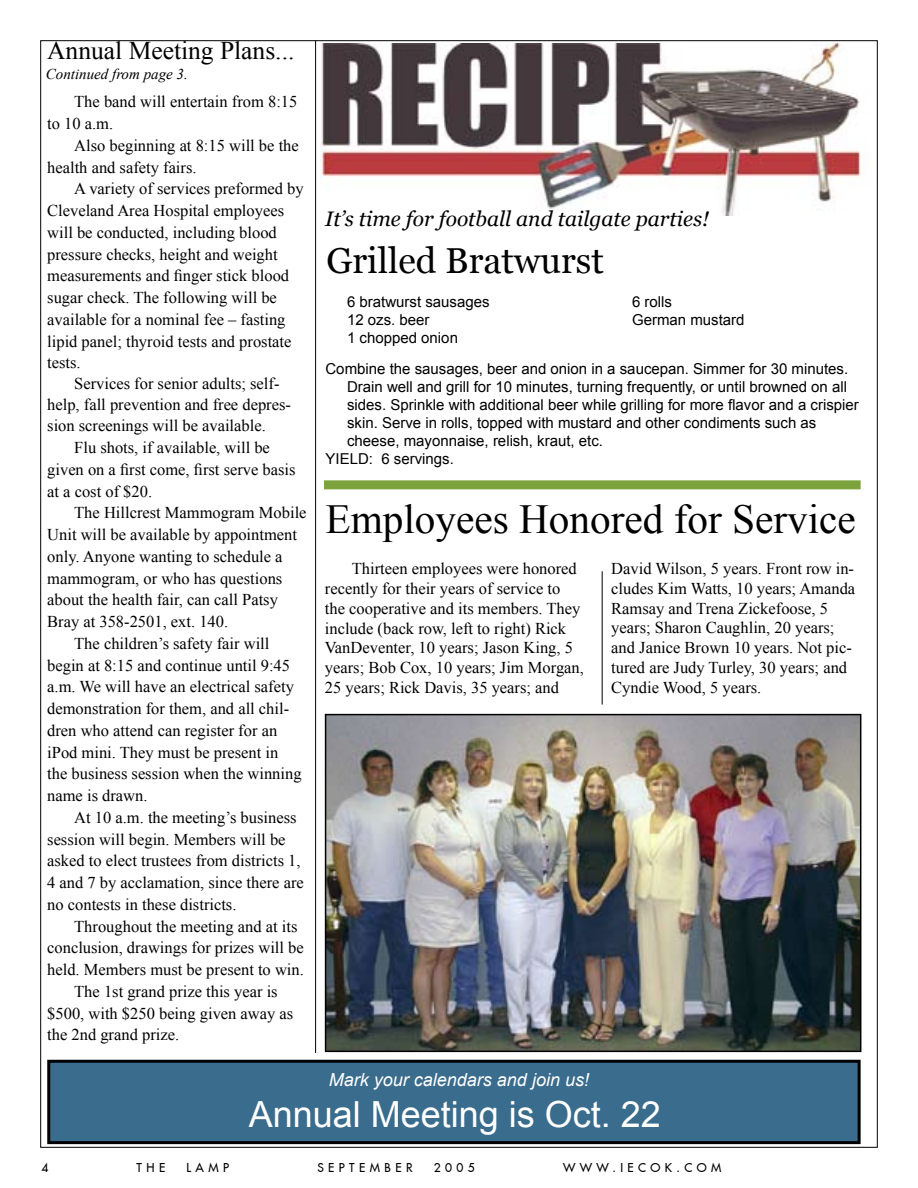
<style>
.page{position:relative;width:918px;height:1188px;background:#fff}
.page>*{position:absolute;margin:0;border:0;box-sizing:border-box;transform-origin:0 0}
.t1{font:41.25px "Times New Roman";color:#000}
.t2{font:36px "Arial";color:#fff}
.t3{font:36px "Georgia";color:#000}
.t4{font:25.5px "Times New Roman";color:#000}
.t5{font:italic 21px "Georgia";color:#000}
.t6{font:italic 18px "Arial";color:#fff}
.t7{font:16.5px/19.8px "Times New Roman";color:#000}
.t8{font:15px/18px "Arial";color:#000}
.t9{font:italic 15px "Times New Roman";color:#000}
.t10{font:12px "Fujiyama 2 Plain";letter-spacing:.37em;color:#000}
</style>
<div class="page">
<img style="left:328px;top:717px;width:530px;height:332px">
<img style="left:320px;top:43px;width:541px;height:173px">
<div style="left:324px;top:480px;width:537px;height:9px;background:#7ca23c"></div>
<hr style="left:602px;top:571px;width:1px;height:134px;background:#000">
<hr style="left:315px;top:40px;width:1px;height:1013px;background:#000">
<div style="left:49px;top:1061px;width:810px;height:82px;background:#3a6c8d"></div>
<div style="left:47px;top:1060px;width:814px;height:84px;border:3px solid #000"></div>
<div style="left:325px;top:714px;width:536px;height:338px;border:2px solid #000"></div>
<h3 class="t4" style="left:47px;top:33px;width:249px">Annual Meeting Plans...</h3>
<p class="t9" style="left:46px;top:64px;width:143px">Continued from page 3.</p>
<p class="t7" style="left:47px;top:91px;width:252px;line-height:21.8px;text-indent:27px">The band will entertain from 8:15 to 10 a.m.</p>
<p class="t7" style="left:47px;top:134px;width:253px;line-height:21.8px;text-indent:27px">Also beginning at 8:15 will be the health and safety fairs.</p>
<p class="t7" style="left:47px;top:178px;width:258px;line-height:21.8px;text-indent:27px">A variety of services preformed by<br>Cleveland Area Hospital employees will be conducted, including blood pressure checks, height and weight measurements and finger stick blood sugar check. The following will be available for a nominal fee – fasting lipid panel; thyroid tests and prostate tests.</p>
<p class="t7" style="left:47px;top:373px;width:245px;line-height:21px;text-indent:27px">Services for senior adults; self&shy;help, fall prevention and free depres&shy;sion screenings will be available.</p>
<p class="t7" style="left:47px;top:437px;width:250px;line-height:21.8px;text-indent:27px">Flu shots, if available, will be given on a first come, first serve basis at a cost of $20.</p>
<p class="t7" style="left:74px;top:503px;width:234px">The Hillcrest Mammogram Mobile</p>
<p class="t7" style="left:47px;top:525px;width:251px">Unit will be available by appointment</p>
<p class="t7" style="left:47px;top:546px;width:237px">only. Anyone wanting to schedule a</p>
<p class="t7" style="left:47px;top:568px;width:237px">mammogram, or who has questions</p>
<p class="t7" style="left:47px;top:590px;width:232px">about the health fair, can call Patsy</p>
<p class="t7" style="left:47px;top:612px;width:183px">Bray at 358-2501, ext. 140.</p>
<p class="t7" style="left:74px;top:633px;width:197px">The children’s safety fair will</p>
<p class="t7" style="left:47px;top:655px;width:244px">begin at 8:15 and continue until 9:45</p>
<p class="t7" style="left:47px;top:677px;width:248px">a.m. We will have an electrical safety</p>
<p class="t7" style="left:47px;top:699px;width:243px">demonstration for them, and all chil-</p>
<p class="t7" style="left:47px;top:720px;width:232px">dren who attend can register for an</p>
<p class="t7" style="left:47px;top:742px;width:233px">iPod mini. They must be present in</p>
<p class="t7" style="left:47px;top:764px;width:256px">the business session when the winning</p>
<p class="t7" style="left:47px;top:786px;width:102px">name is drawn.</p>
<p class="t7" style="left:74px;top:807px;width:224px">At 10 a.m. the meeting’s business</p>
<p class="t7" style="left:47px;top:829px;width:240px">session will begin. Members will be</p>
<p class="t7" style="left:47px;top:851px;width:255px">asked to elect trustees from districts 1,</p>
<p class="t7" style="left:47px;top:873px;width:258px">4 and 7 by acclamation, since there are</p>
<p class="t7" style="left:47px;top:894px;width:191px">no contests in these districts.</p>
<p class="t7" style="left:74px;top:916px;width:225px">Throughout the meeting and at its</p>
<p class="t7" style="left:47px;top:938px;width:258px">conclusion, drawings for prizes will be</p>
<p class="t7" style="left:47px;top:960px;width:258px">held. Members must be present to win.</p>
<p class="t7" style="left:74px;top:981px;width:205px">The 1st grand prize this year is</p>
<p class="t7" style="left:47px;top:1003px;width:248px">$500, with $250 being given away as</p>
<p class="t7" style="left:47px;top:1025px;width:133px">the 2nd grand prize.</p>
<p class="t5" style="left:325px;top:206px;width:385px">It’s time for football and tailgate parties!</p>
<h2 class="t3" style="left:326px;top:240px;width:279px">Grilled Bratwurst</h2>
<p class="t8" style="left:347px;top:293px;width:144px">6 bratwurst sausages<br>12 ozs. beer<br>1 chopped onion</p>
<p class="t8" style="left:326px;top:360px;width:524px">Combine the sausages, beer and onion in a saucepan. Simmer for 30 minutes.</p>
<p class="t8" style="left:347px;top:378px;width:501px">Drain well and grill for 10 minutes, turning frequently, or until browned on all</p>
<p class="t8" style="left:347px;top:396px;width:513px">sides. Sprinkle with additional beer while grilling for more flavor and a crispier</p>
<p class="t8" style="left:347px;top:414px;width:471px">skin. Serve in rolls, topped with mustard and other condiments such as</p>
<p class="t8" style="left:347px;top:432px;width:257px">cheese, mayonnaise, relish, kraut, etc.</p>
<p class="t8" style="left:326px;top:450px;width:130px">YIELD: 6 servings.</p>
<p class="t8" style="left:632px;top:293px;width:114px">6 rolls<br>German mustard</p>
<h1 class="t1" style="left:326px;top:491px;width:532px">Employees Honored for Service</h1>
<p class="t7" style="left:325px;top:558px;width:261px;text-indent:27px">Thirteen employees were honored recently for their years of service to the cooperative and its members. They include (back row, left to right) Rick VanDeventer, 10 years; Jason King, 5 years; Bob Cox, 10 years; Jim Morgan, 25 years; Rick Davis, 35 years; and</p>
<p class="t7" style="left:611px;top:558px;width:245px">David Wilson, 5 years. Front row in&shy;cludes Kim Watts, 10 years; Amanda<br>Ramsay and Trena Zickefoose, 5 years; Sharon Caughlin, 20 years; and Janice Brown 10 years. Not pic&shy;tured are Judy Turley, 30 years; and<br>Cyndie Wood, 5 years.</p>
<p class="t6" style="left:329px;top:1068px;width:262px">Mark your calendars and join us!</p>
<h2 class="t2" style="left:249px;top:1091px;width:414px">Annual Meeting is Oct. 22</h2>
<p class="t10" style="left:41px;top:1160px;width:8px">4</p>
<p class="t10" style="left:137px;top:1160px;width:30px">THE</p>
<p class="t10" style="left:187px;top:1160px;width:44px">LAMP</p>
<p class="t10" style="left:317px;top:1160px;width:97px">SEPTEMBER</p>
<p class="t10" style="left:434px;top:1160px;width:43px">2005</p>
<p class="t10" style="left:563px;top:1160px;width:160px">WWW.IECOK.COM</p>
</div>
